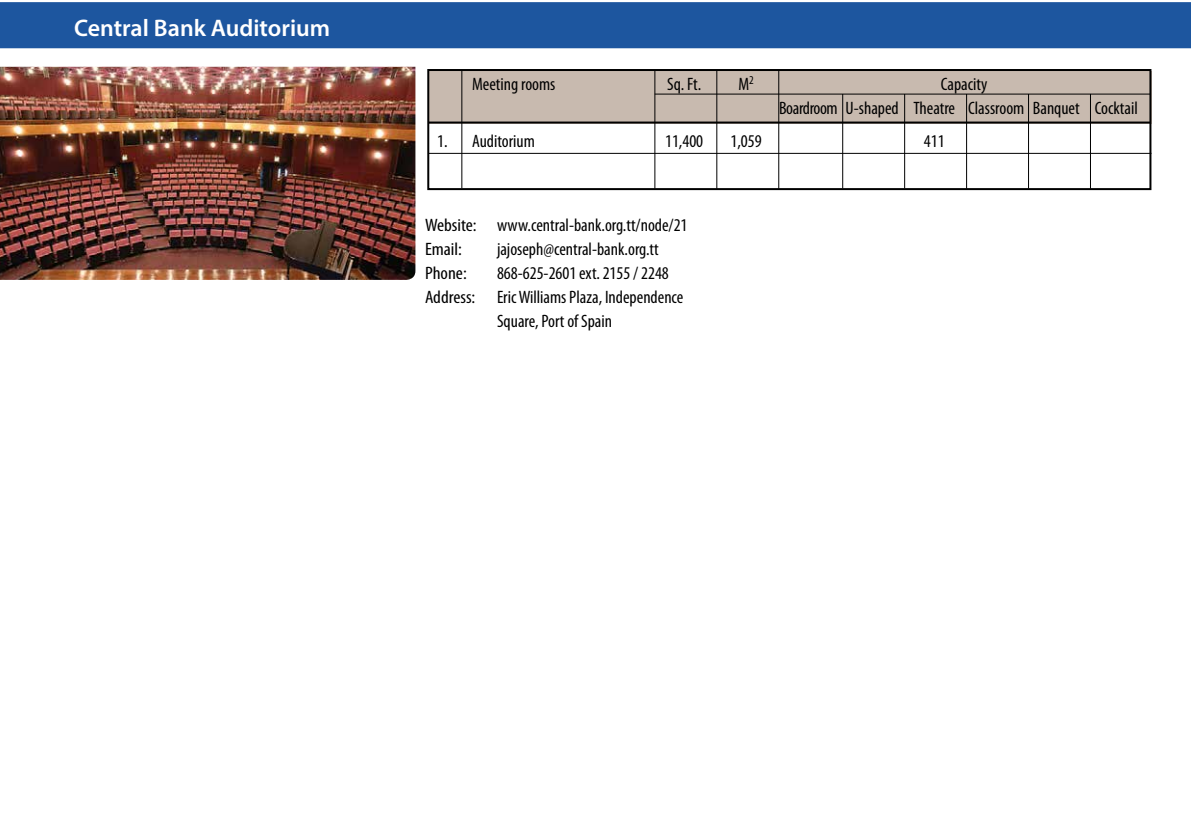
<style>
.page{position:relative;width:1191px;height:840px;background:#fff}
.page>*{position:absolute;margin:0;border:0;box-sizing:border-box;transform-origin:0 0}
.t1{font:600 24px "Myriad Pro";color:#fff}
.t2{font:condensed 18px/24px "Myriad Pro";color:#000}
.t3{font:condensed 18px/24px "Myriad Pro";color:#000;scale:1.08 1}
</style>
<div class="page">
<img style="left:0;top:67px;width:415px;height:213px">
<div style="left:0;top:2px;width:1191px;height:46px;background:#1d569f"></div>
<div style="left:429px;top:71px;width:723px;height:52px;background:#c8baaf"></div>
<hr style="left:842px;top:94px;width:1px;height:94px;background:#000">
<hr style="left:716px;top:71px;width:1px;height:117px;background:#000">
<hr style="left:904px;top:94px;width:1px;height:94px;background:#000">
<hr style="left:654px;top:70px;width:1px;height:118px;background:#000">
<hr style="left:461px;top:70px;width:1px;height:118px;background:#000">
<hr style="left:966px;top:94px;width:1px;height:94px;background:#000">
<hr style="left:1028px;top:94px;width:1px;height:94px;background:#000">
<hr style="left:1090px;top:94px;width:1px;height:94px;background:#000">
<hr style="left:429px;top:121px;width:721px;height:2px;background:#000">
<div style="left:427px;top:69px;width:724px;height:121px;border:2px solid #000"></div>
<hr style="left:655px;top:93px;width:495px;height:1px;background:#000">
<hr style="left:428px;top:153px;width:723px;height:1px;background:#000">
<hr style="left:778px;top:71px;width:1px;height:117px;background:#000">
<h1 class="t1" style="left:74px;top:13px;width:257px">Central Bank Auditorium</h1>
<p class="t2" style="left:472px;top:72px;width:85px">Meeting rooms</p>
<p class="t2" style="left:667px;top:72px;width:36px">Sq. Ft.</p>
<p class="t2" style="left:738px;top:72px;width:17px">M<sup>2</sup></p>
<p class="t2" style="left:779px;top:72px;width:360px;text-indent:162px">Capacity<br>Boardroom U-shaped Theatre Classroom Banquet Cocktail</p>
<p class="t2" style="left:437px;top:129px;width:99px">1. Auditorium</p>
<p class="t2" style="left:665px;top:129px;width:40px">11,400</p>
<p class="t2" style="left:730px;top:129px;width:33px">1,059</p>
<p class="t2" style="left:924px;top:129px;width:22px">411</p>
<p class="t3" style="left:425px;top:212px;width:245px">Website: www.central-bank.org.tt/node/21<br>Email:</p>
<p class="t2" style="left:497px;top:236px;width:163px">jajoseph@central-bank.org.tt</p>
<p class="t3" style="left:425px;top:260px;width:40px">Phone:</p>
<p class="t2" style="left:497px;top:260px;width:173px">868-625-2601 ext. 2155 / 2248</p>
<p class="t3" style="left:425px;top:284px;width:241px">Address: Eric Williams Plaza, Independence</p>
<p class="t2" style="left:497px;top:308px;width:117px">Square, Port of Spain</p>
</div>
